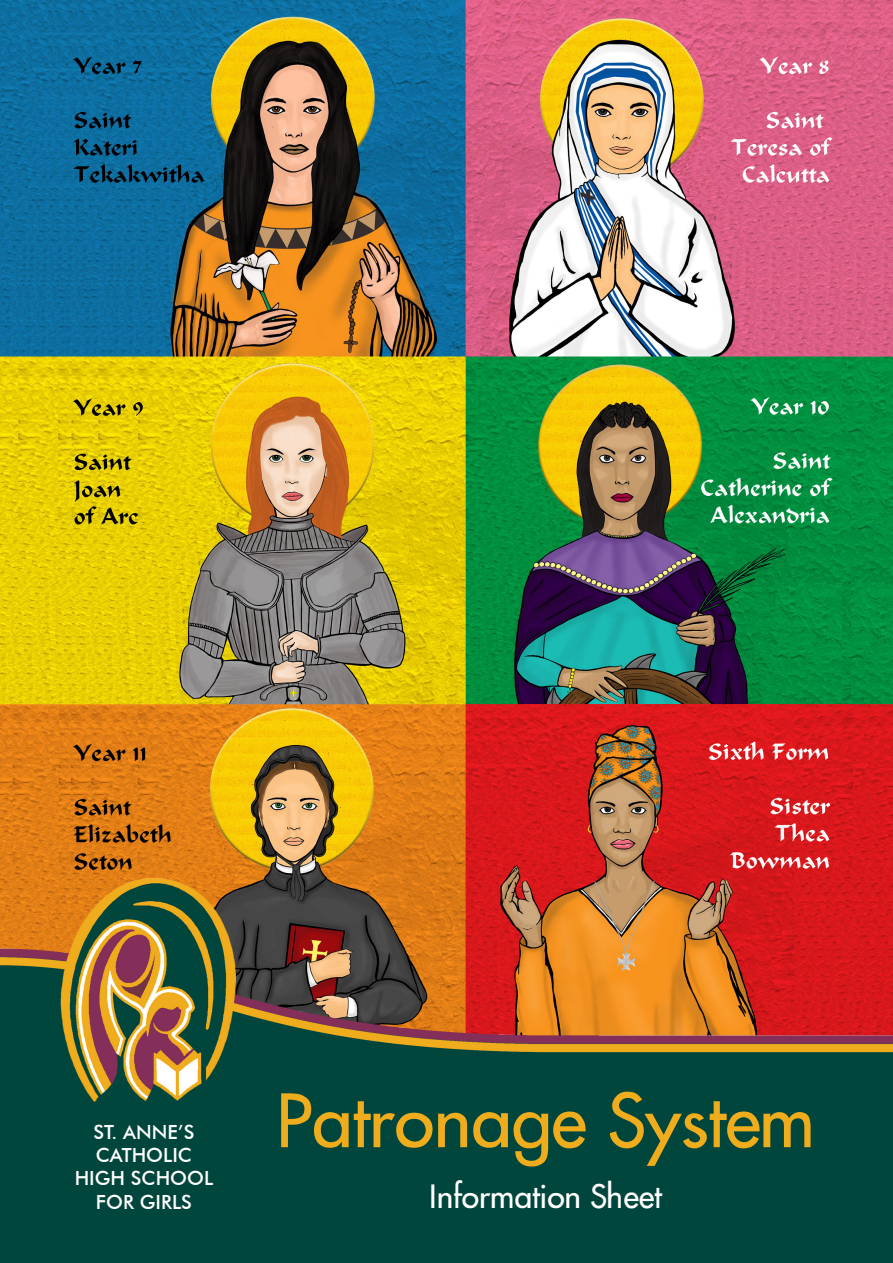
<style>
.page{position:relative;width:893px;height:1263px;background:#fff}
.page>*{position:absolute;margin:0;border:0;box-sizing:border-box;transform-origin:0 0}
.t1{font:72px "Futura 2";color:#efad1d}
.t2{font:31.5px "Futura 2";color:#fff}
.t3{font:500 19.5px "Futura BT";color:#fff}
</style>
<div class="page">
<img style="left:0;top:0;width:893px;height:816px">
<img style="left:0;top:816px;width:893px;height:447px">
<p class="t3" style="left:93px;top:1120px;width:103px">ST. ANNE’S</p>
<p class="t3" style="left:96px;top:1143px;width:97px">CATHOLIC</p>
<p class="t3" style="left:75px;top:1166px;width:140px">HIGH SCHOOL</p>
<p class="t3" style="left:96px;top:1190px;width:97px">FOR GIRLS</p>
<p class="t1" style="left:276px;top:1073px;width:540px">Patronage System</p>
<p class="t2" style="left:430px;top:1175px;width:233px">Information Sheet</p>
</div>
